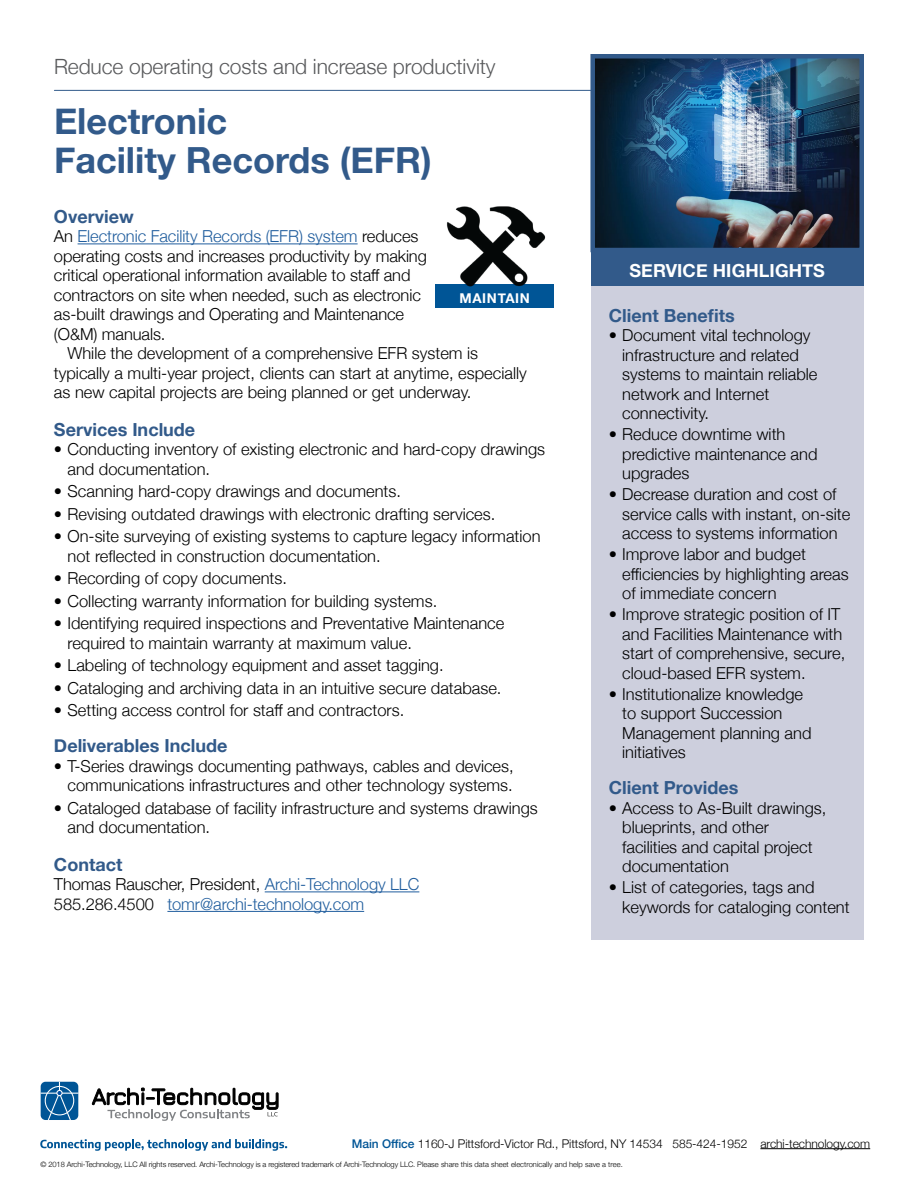
<style>
.page{position:relative;width:918px;height:1188px;background:#fff}
.page>*{position:absolute;margin:0;border:0;box-sizing:border-box;transform-origin:0 0}
.t1{font:700 36px/39px "Helvetica Neue";color:#325a8a}
.t2{font:300 21px "Helvetica Neue";letter-spacing:-.005em;color:#58595b}
.t3{font:700 18px "Helvetica Neue";color:#325a8a}
.t4{font:700 18px "Helvetica Neue";letter-spacing:.005em;color:#fff}
.t5{font:300 16.5px/19.5px "Helvetica Neue";color:#000}
.t6{font:300 16.5px/19.5px "Helvetica Neue";letter-spacing:-.005em;color:#215e9e}
.t7{font:700 13.5px "Helvetica Neue";letter-spacing:.05em;color:#fff}
.t8{font:300 12px "Helvetica Neue";letter-spacing:-.005em;color:#000}
.t9{font:300 7.5px "Helvetica Neue";letter-spacing:-.01em;color:#000}
.s1{color:#215e9e}
.s2{color:#000}
.s3{font-weight:500;color:#005596}
</style>
<div class="page">
<hr style="left:760px;top:1148px;width:110px;height:1px;background:#000">
<div style="left:41px;top:1082px;width:37px;height:38px;background:#005596;border-radius:5px"></div>
<div style="left:45px;top:1086px;width:29px;height:29px;border:1px solid #fff;border-radius:50%"></div>
<hr style="left:41px;top:1093px;width:38px;height:1px;background:#fff">
<svg style="left:47px;top:1082px;width:25px;height:38px"></svg>
<div style="left:56px;top:1090px;width:7px;height:6px;border:1px solid #fff;border-radius:50%"></div>
<svg style="left:92px;top:1088px;width:186px;height:33px"></svg>
<svg style="left:40px;top:1139px;width:247px;height:12px"></svg>
<hr style="left:78px;top:243px;width:280px;height:1px;background:#215e9e">
<hr style="left:265px;top:891px;width:154px;height:1px;background:#215e9e">
<hr style="left:167px;top:911px;width:197px;height:1px;background:#215e9e">
<div style="left:591px;top:251px;width:273px;height:35px;background:#325a8a"></div>
<div style="left:591px;top:286px;width:273px;height:654px;background:#cdcfdd"></div>
<img style="left:595px;top:59px;width:264px;height:188px">
<div style="left:590px;top:54px;width:274px;height:198px;border:4px solid #325a8a"></div>
<div style="left:435px;top:284px;width:119px;height:24px;background:#005596"></div>
<img style="left:446px;top:206px;width:100px;height:81px">
<hr style="left:54px;top:90px;width:537px;height:1px;background:#325a8a">
<p class="t2" style="left:54px;top:50px;width:443px">Reduce operating costs and increase productivity</p>
<h1 class="t1" style="left:54px;top:103px;width:379px">Electronic<br>Facility Records (EFR)</h1>
<p class="t3" style="left:54px;top:202px;width:81px">Overview</p>
<p class="t5" style="left:54px;top:225px;width:374px">An <span class="s1">Electronic Facility Records (EFR) system</span> reduces operating costs and increases productivity by making critical operational information available to staff and contractors on site when needed, such as electronic as-built drawings and Operating and Maintenance (O&amp;M) manuals.</p>
<p class="t5" style="left:54px;top:342px;width:474px;text-indent:13px">While the development of a comprehensive EFR system is typically a multi-year project, clients can start at anytime, especially as new capital projects are being planned or get underway.</p>
<p class="t3" style="left:54px;top:415px;width:143px">Services Include</p>
<p class="t5" style="left:67px;top:438px;width:479px;text-indent:-13px">• Conducting inventory of existing electronic and hard-copy drawings and documentation.</p>
<p class="t5" style="left:54px;top:480px;width:348px">• Scanning hard-copy drawings and documents.</p>
<p class="t5" style="left:54px;top:503px;width:443px">• Revising outdated drawings with electronic drafting services.</p>
<p class="t5" style="left:67px;top:525px;width:475px;text-indent:-13px">• On-site surveying of existing systems to capture legacy information not reflected in construction documentation.</p>
<p class="t5" style="left:54px;top:567px;width:234px">• Recording of copy documents.</p>
<p class="t5" style="left:54px;top:590px;width:385px">• Collecting warranty information for building systems.</p>
<p class="t5" style="left:67px;top:612px;width:438px;text-indent:-13px">• Identifying required inspections and Preventative Maintenance required to maintain warranty at maximum value.</p>
<p class="t5" style="left:54px;top:654px;width:391px">• Labeling of technology equipment and asset tagging.</p>
<p class="t5" style="left:54px;top:677px;width:449px">• Cataloging and archiving data in an intuitive secure database.</p>
<p class="t5" style="left:54px;top:699px;width:352px">• Setting access control for staff and contractors.</p>
<p class="t3" style="left:54px;top:732px;width:175px">Deliverables Include</p>
<p class="t5" style="left:54px;top:755px;width:461px;text-align:right">• T-Series drawings documenting pathways, cables and devices, communications infrastructures and other technology systems.</p>
<p class="t5" style="left:67px;top:797px;width:472px;text-indent:-13px">• Cataloged database of facility infrastructure and systems drawings and documentation.</p>
<p class="t3" style="left:54px;top:850px;width:70px">Contact</p>
<p class="t6" style="left:54px;top:873px;width:367px"><span class="s2">Thomas Rauscher, President,</span> Archi-Technology LLC<br><span class="s2">585.286.4500</span> tomr@archi-technology.com</p>
<p class="t7" style="left:459px;top:288px;width:72px">MAINTAIN</p>
<p class="t4" style="left:629px;top:257px;width:197px">SERVICE HIGHLIGHTS</p>
<p class="t3" style="left:609px;top:301px;width:127px">Client Benefits</p>
<p class="t5" style="left:622px;top:324px;width:197px;text-indent:-13px">• Document vital technology infrastructure and related systems to maintain reliable network and Internet connectivity.</p>
<p class="t5" style="left:622px;top:423px;width:197px;text-indent:-13px">• Reduce downtime with predictive maintenance and upgrades</p>
<p class="t5" style="left:622px;top:483px;width:229px;text-indent:-13px">• Decrease duration and cost of service calls with instant, on-site access to systems information</p>
<p class="t5" style="left:622px;top:543px;width:228px;text-indent:-13px">• Improve labor and budget efficiencies by highlighting areas of immediate concern</p>
<p class="t5" style="left:622px;top:603px;width:225px;text-indent:-13px">• Improve strategic position of IT and Facilities Maintenance with start of comprehensive, secure, cloud-based EFR system.</p>
<p class="t5" style="left:622px;top:683px;width:191px;text-indent:-13px">• Institutionalize knowledge to support Succession<br>Management planning and initiatives</p>
<p class="t3" style="left:609px;top:774px;width:131px">Client Provides</p>
<p class="t5" style="left:622px;top:797px;width:206px;text-indent:-13px">• Access to As-Built drawings, blueprints, and other facilities and capital project documentation</p>
<p class="t5" style="left:622px;top:876px;width:229px;text-indent:-13px">• List of categories, tags and keywords for cataloging content</p>
<p class="t8" style="left:352px;top:1134px;width:520px"><span class="s3">Main Office</span> 1160-J Pittsford-Victor Rd., Pittsford, NY 14534 585-424-1952 archi-technology.com</p>
<p class="t9" style="left:40px;top:1158px;width:584px">© 2018 Archi-Technology, LLC All rights reserved. Archi-Technology is a registered trademark of Archi-Technology LLC. Please share this data sheet electronically and help save a tree.</p>
</div>
